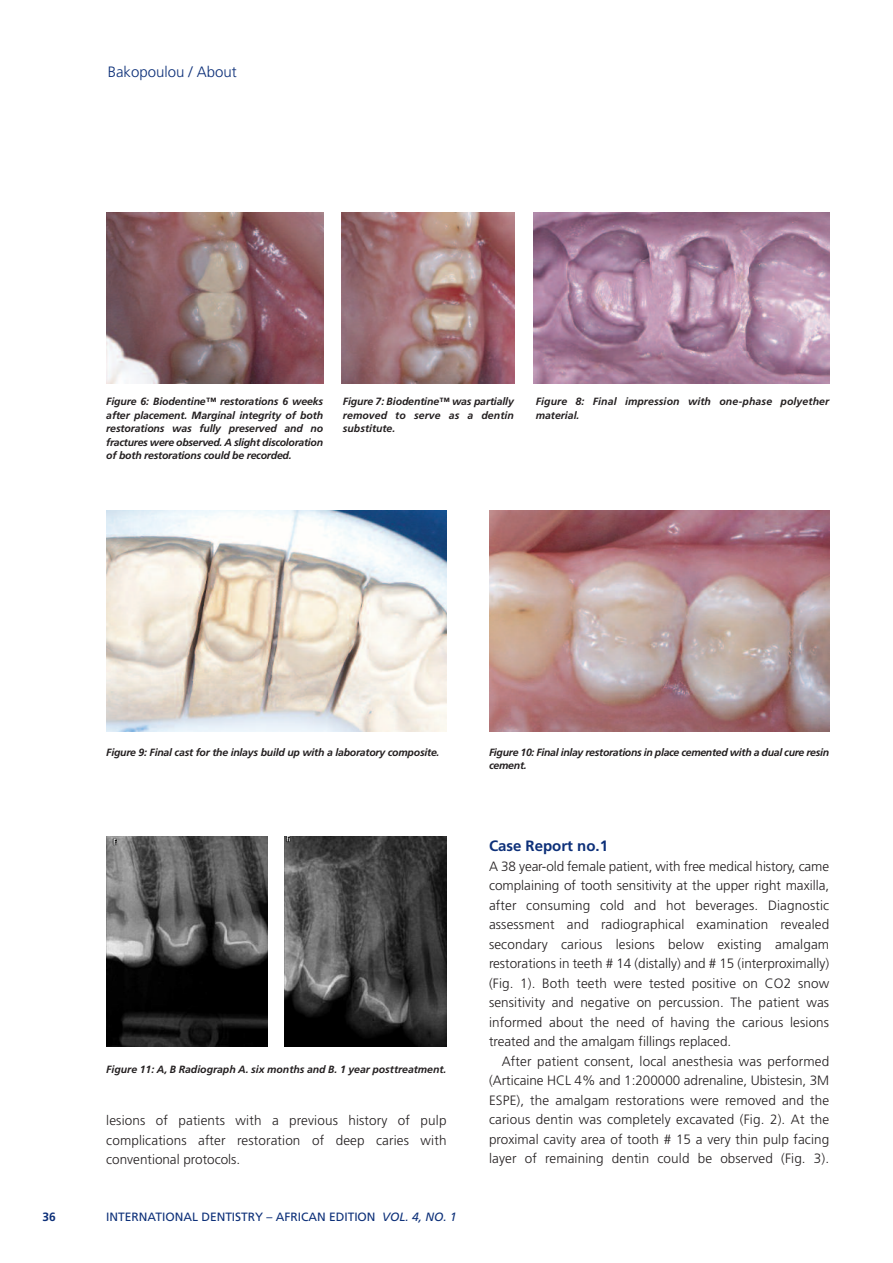
<style>
.page{position:relative;width:893px;height:1263px;background:#fff}
.page>*{position:absolute;margin:0;border:0;box-sizing:border-box;transform-origin:0 0}
.t1{font:300 15px "Frutiger";color:#0d3079}
.t2{font:700 15px "Frutiger";color:#0d3079}
.t3{font:300 13.5px/19.5px "Frutiger";letter-spacing:.01em;color:#231f20;text-align:justify}
.t4{font:12px "Frutiger";color:#0d3079}
.t5{font:700 12px "Frutiger";color:#0d3079}
.t6{font:italic 700 10.5px/13.5px "Frutiger";letter-spacing:-.02em;color:#231f20;text-align:justify}
.t7{font:italic 700 10.5px "Frutiger";color:#231f20}
.t8{font:italic 700 10.5px/13.5px "Frutiger";letter-spacing:.01em;color:#231f20}
.s1{font-style:italic}
</style>
<div class="page">
<img style="left:106px;top:213px;width:218px;height:171px">
<img style="left:106px;top:511px;width:340px;height:220px">
<img style="left:489px;top:511px;width:340px;height:220px">
<img style="left:342px;top:213px;width:172px;height:171px">
<img style="left:533px;top:213px;width:296px;height:171px">
<img style="left:106px;top:837px;width:162px;height:209px">
<img style="left:285px;top:837px;width:161px;height:209px">
<p class="t1" style="left:108px;top:65px;width:131px">Bakopoulou / About</p>
<p class="t6" style="left:106px;top:395px;width:218px">Figure 6: Biodentine™ restorations 6 weeks after placement. Marginal integrity of both restorations was fully preserved and no fractures were observed. A slight discoloration of both restorations could be recorded.</p>
<p class="t6" style="left:343px;top:395px;width:173px">Figure 7: Biodentine™ was partially removed to serve as a dentin substitute.</p>
<p class="t8" style="left:536px;top:395px;width:295px">Figure 8: Final impression with one-phase polyether material.</p>
<p class="t6" style="left:106px;top:746px;width:335px">Figure 9: Final cast for the inlays build up with a laboratory composite.</p>
<p class="t6" style="left:489px;top:746px;width:342px">Figure 10: Final inlay restorations in place cemented with a dual cure resin cement.</p>
<p class="t7" style="left:106px;top:1065px;width:342px">Figure 11: A, B Radiograph A. six months and B. 1 year posttreatment.</p>
<p class="t3" style="left:106px;top:1112px;width:342px">lesions of patients with a previous history of pulp complications after restoration of deep caries with conventional protocols.</p>
<p class="t5" style="left:43px;top:1212px;width:15px">36</p>
<p class="t4" style="left:106px;top:1212px;width:352px">INTERNATIONAL DENTISTRY – AFRICAN EDITION <span class="s1">VOL. 4, NO. 1</span></p>
<p class="t2" style="left:489px;top:840px;width:121px">Case Report no.1</p>
<p class="t3" style="left:489px;top:857px;width:342px">A 38 year-old female patient, with free medical history, came complaining of tooth sensitivity at the upper right maxilla, after consuming cold and hot beverages. Diagnostic assessment and radiographical examination revealed secondary carious lesions below existing amalgam restorations in teeth # 14 (distally) and # 15 (interproximally) (Fig. 1). Both teeth were tested positive on CO2 snow sensitivity and negative on percussion. The patient was informed about the need of having the carious lesions treated and the amalgam fillings replaced.</p>
<p class="t3" style="left:489px;top:1052px;width:342px;text-indent:13px">After patient consent, local anesthesia was performed (Articaine HCL 4% and 1:200000 adrenaline, Ubistesin, 3M ESPE), the amalgam restorations were removed and the carious dentin was completely excavated (Fig. 2). At the proximal cavity area of tooth # 15 a very thin pulp facing layer of remaining dentin could be observed (Fig. 3).</p>
</div>
